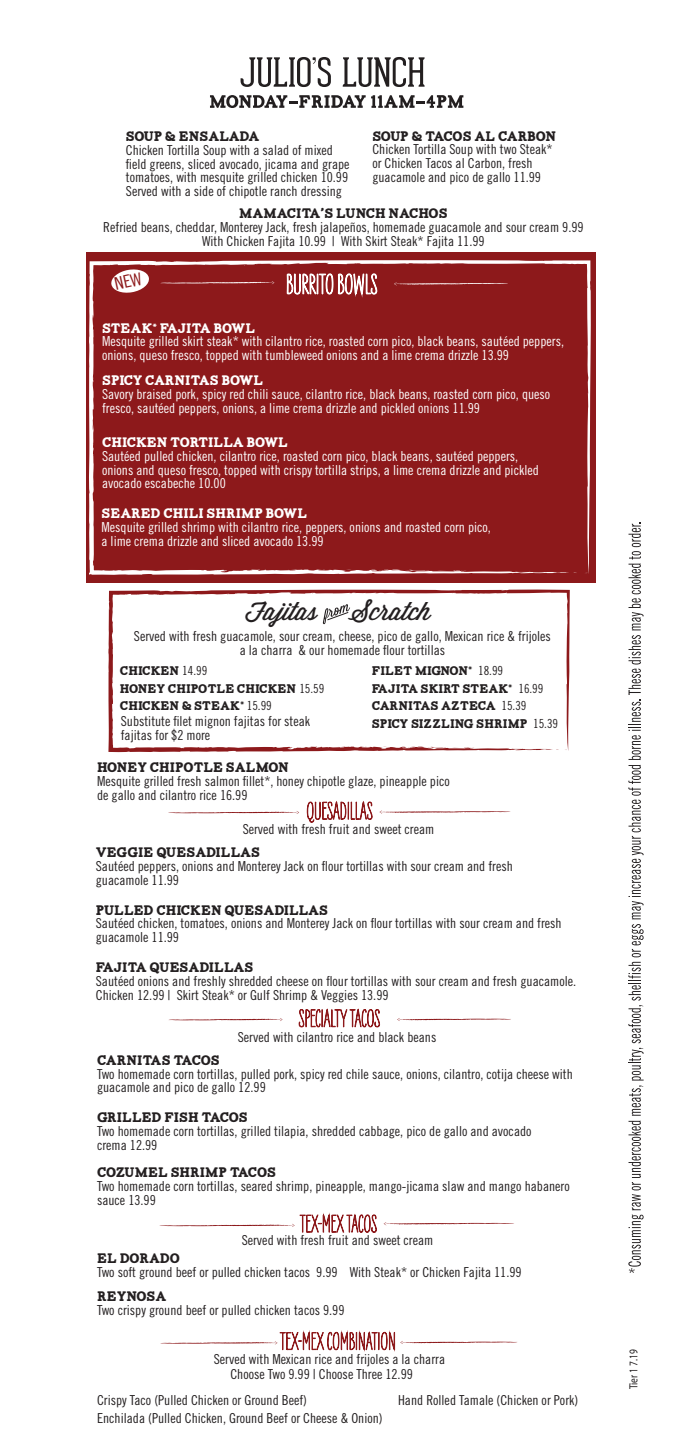
<style>
.page{position:relative;width:675px;height:1440px;background:#fff}
.page>*{position:absolute;margin:0;border:0;box-sizing:border-box;transform-origin:0 0}
.t1{font:25px "Wisdom Script AI";color:#231f20}
.t2{font:13.75px/13.8px "Trade Gothic LT Std Cn 18";color:#231f20}
.t3{font:13.75px/13.8px "Trade Gothic LT Std Cn 18";color:#fff}
.t4{font:13.75px "Carton";color:#231f20}
.t5{font:13.75px "Carton";color:#fff}
.t6{font:13.75px "Carton";letter-spacing:-.025em;color:#231f20}
.t7{font:13.75px "Carton";letter-spacing:-.02em;color:#231f20}
.t8{font:12.5px/17.5px "Carton";color:#231f20}
.t9{font:11.88px "Myriad Pro";color:#231f20;scale:.8 1}
.s1{font-family:"Trade Gothic LT Std Cn 18"}
</style>
<div class="page">
<div style="left:86px;top:252px;width:510px;height:331px;background:#8d191b"></div>
<svg style="left:108px;top:589px;width:462px;height:163px"></svg>
<svg style="left:555px;top:750px;width:14px;height:1px"></svg>
<svg style="left:241px;top:57px;width:90px;height:30px"></svg>
<svg style="left:343px;top:57px;width:82px;height:30px"></svg>
<svg style="left:210px;top:95px;width:253px;height:13px"></svg>
<svg style="left:323px;top:604px;width:27px;height:21px"></svg>
<svg style="left:380px;top:810px;width:130px;height:4px"></svg>
<svg style="left:307px;top:801px;width:65px;height:22px"></svg>
<svg style="left:168px;top:811px;width:131px;height:3px"></svg>
<svg style="left:299px;top:1009px;width:81px;height:19px"></svg>
<svg style="left:384px;top:1222px;width:130px;height:3px"></svg>
<svg style="left:159px;top:1213px;width:218px;height:20px"></svg>
<svg style="left:160px;top:1330px;width:357px;height:22px"></svg>
<svg style="left:169px;top:1018px;width:114px;height:3px"></svg>
<svg style="left:397px;top:1018px;width:114px;height:3px"></svg>
<svg style="left:89px;top:260px;width:502px;height:315px"></svg>
<svg style="left:571px;top:573px;width:19px;height:1px"></svg>
<svg style="left:284px;top:260px;width:94px;height:99px"></svg>
<svg style="left:628px;top:522px;width:16px;height:751px"></svg>
<svg style="left:110px;top:268px;width:40px;height:26px"></svg>
<p class="t6" style="left:372px;top:130px;width:185px">SOUP &amp; TACOS AL CARBON</p>
<p class="t2" style="left:372px;top:142px;width:182px">Chicken Tortilla Soup with two Steak* or Chicken Tacos al Carbon, fresh guacamole and pico de gallo 11.99</p>
<p class="t4" style="left:239px;top:208px;width:210px">MAMACITA’S LUNCH NACHOS</p>
<p class="t2" style="left:103px;top:220px;width:482px;text-align:center">Refried beans, cheddar, Monterey Jack, fresh jalapeños, homemade guacamole and sour cream 9.99<br>With Chicken Fajita 10.99 | With Skirt Steak* Fajita 11.99</p>
<p class="t7" style="left:126px;top:131px;width:135px">SOUP &amp; ENSALADA</p>
<p class="t2" style="left:126px;top:143px;width:225px">Chicken Tortilla Soup with a salad of mixed field greens, sliced avocado, jicama and grape tomatoes, with mesquite grilled chicken 10.99<br>Served with a side of chipotle ranch dressing</p>
<p class="t5" style="left:102px;top:322px;width:155px">STEAK* FAJITA BOWL</p>
<p class="t3" style="left:102px;top:335px;width:464px">Mesquite grilled skirt steak* with cilantro rice, roasted corn pico, black beans, sautéed peppers, onions, queso fresco, topped with tumbleweed onions and a lime crema drizzle 13.99</p>
<p class="t5" style="left:102px;top:375px;width:163px">SPICY CARNITAS BOWL</p>
<p class="t3" style="left:102px;top:387px;width:450px">Savory braised pork, spicy red chili sauce, cilantro rice, black beans, roasted corn pico, queso fresco, sautéed peppers, onions, a lime crema drizzle and pickled onions 11.99</p>
<p class="t5" style="left:102px;top:437px;width:188px">CHICKEN TORTILLA BOWL</p>
<p class="t3" style="left:102px;top:449px;width:438px">Sautéed pulled chicken, cilantro rice, roasted corn pico, black beans, sautéed peppers, onions and queso fresco, topped with crispy tortilla strips, a lime crema drizzle and pickled avocado escabeche 10.00</p>
<p class="t5" style="left:101px;top:508px;width:207px">SEARED CHILI SHRIMP BOWL</p>
<p class="t3" style="left:101px;top:520px;width:391px">Mesquite grilled shrimp with cilantro rice, peppers, onions and roasted corn pico, a lime crema drizzle and sliced avocado 13.99</p>
<h1 class="t1" style="left:245px;top:592px;width:187px">Fajitas Scratch</h1>
<p class="t2" style="left:134px;top:629px;width:418px;text-align:center">Served with fresh guacamole, sour cream, cheese, pico de gallo, Mexican rice &amp; frijoles a la charra &amp; our homemade flour tortillas</p>
<p class="t8" style="left:120px;top:662px;width:206px">CHICKEN <span class="s1">14.99<br></span>HONEY CHIPOTLE CHICKEN <span class="s1">15.59<br></span>CHICKEN &amp; STEAK* <span class="s1">15.99</span></p>
<p class="t2" style="left:121px;top:714px;width:191px">Substitute filet mignon fajitas for steak fajitas for $2 more</p>
<p class="t8" style="left:372px;top:662px;width:188px">FILET MIGNON* <span class="s1">18.99<br></span>FAJITA SKIRT STEAK* <span class="s1">16.99<br></span>CARNITAS AZTECA <span class="s1">15.39<br></span>SPICY SIZZLING SHRIMP <span class="s1">15.39</span></p>
<p class="t4" style="left:97px;top:762px;width:193px">HONEY CHIPOTLE SALMON</p>
<p class="t2" style="left:97px;top:774px;width:354px">Mesquite grilled fresh salmon fillet*, honey chipotle glaze, pineapple pico de gallo and cilantro rice 16.99</p>
<p class="t2" style="left:243px;top:822px;width:193px">Served with fresh fruit and sweet cream</p>
<p class="t4" style="left:96px;top:847px;width:166px">VEGGIE QUESADILLAS</p>
<p class="t2" style="left:96px;top:859px;width:418px">Sautéed peppers, onions and Monterey Jack on flour tortillas with sour cream and fresh guacamole 11.99</p>
<p class="t4" style="left:96px;top:904px;width:234px">PULLED CHICKEN QUESADILLAS</p>
<p class="t2" style="left:96px;top:916px;width:467px">Sautéed chicken, tomatoes, onions and Monterey Jack on flour tortillas with sour cream and fresh guacamole 11.99</p>
<p class="t4" style="left:96px;top:962px;width:159px">FAJITA QUESADILLAS</p>
<p class="t2" style="left:96px;top:974px;width:482px">Sautéed onions and freshly shredded cheese on flour tortillas with sour cream and fresh guacamole.<br>Chicken 12.99 | Skirt Steak* or Gulf Shrimp &amp; Veggies 13.99</p>
<p class="t2" style="left:238px;top:1030px;width:200px">Served with cilantro rice and black beans</p>
<p class="t4" style="left:97px;top:1055px;width:124px">CARNITAS TACOS</p>
<p class="t2" style="left:97px;top:1067px;width:477px">Two homemade corn tortillas, pulled pork, spicy red chile sauce, onions, cilantro, cotija cheese with guacamole and pico de gallo 12.99</p>
<p class="t4" style="left:97px;top:1112px;width:152px">GRILLED FISH TACOS</p>
<p class="t2" style="left:97px;top:1124px;width:436px">Two homemade corn tortillas, grilled tilapia, shredded cabbage, pico de gallo and avocado crema 12.99</p>
<p class="t4" style="left:97px;top:1167px;width:181px">COZUMEL SHRIMP TACOS</p>
<p class="t2" style="left:97px;top:1179px;width:474px">Two homemade corn tortillas, seared shrimp, pineapple, mango-jicama slaw and mango habanero sauce 13.99</p>
<p class="t2" style="left:242px;top:1233px;width:193px">Served with fresh fruit and sweet cream</p>
<p class="t4" style="left:97px;top:1253px;width:84px">EL DORADO</p>
<p class="t2" style="left:97px;top:1265px;width:426px">Two soft ground beef or pulled chicken tacos 9.99 With Steak* or Chicken Fajita 11.99</p>
<p class="t4" style="left:97px;top:1291px;width:71px">REYNOSA</p>
<p class="t2" style="left:97px;top:1303px;width:249px">Two crispy ground beef or pulled chicken tacos 9.99</p>
<p class="t2" style="left:214px;top:1352px;width:233px">Served with Mexican rice and frijoles a la charra</p>
<p class="t2" style="left:97px;top:1391px;width:287px;line-height:17.9px">Crispy Taco (Pulled Chicken or Ground Beef)<br>Enchilada (Pulled Chicken, Ground Beef or Cheese &amp; Onion)</p>
<p class="t2" style="left:398px;top:1393px;width:182px">Hand Rolled Tamale (Chicken or Pork)</p>
<p class="t2" style="left:230px;top:1367px;width:184px">Choose Two 9.99 | Choose Three 12.99</p>
<p class="t9" style="left:626px;top:1389px;width:51px;rotate:-90deg">Tier 1 7.19</p>
</div>
